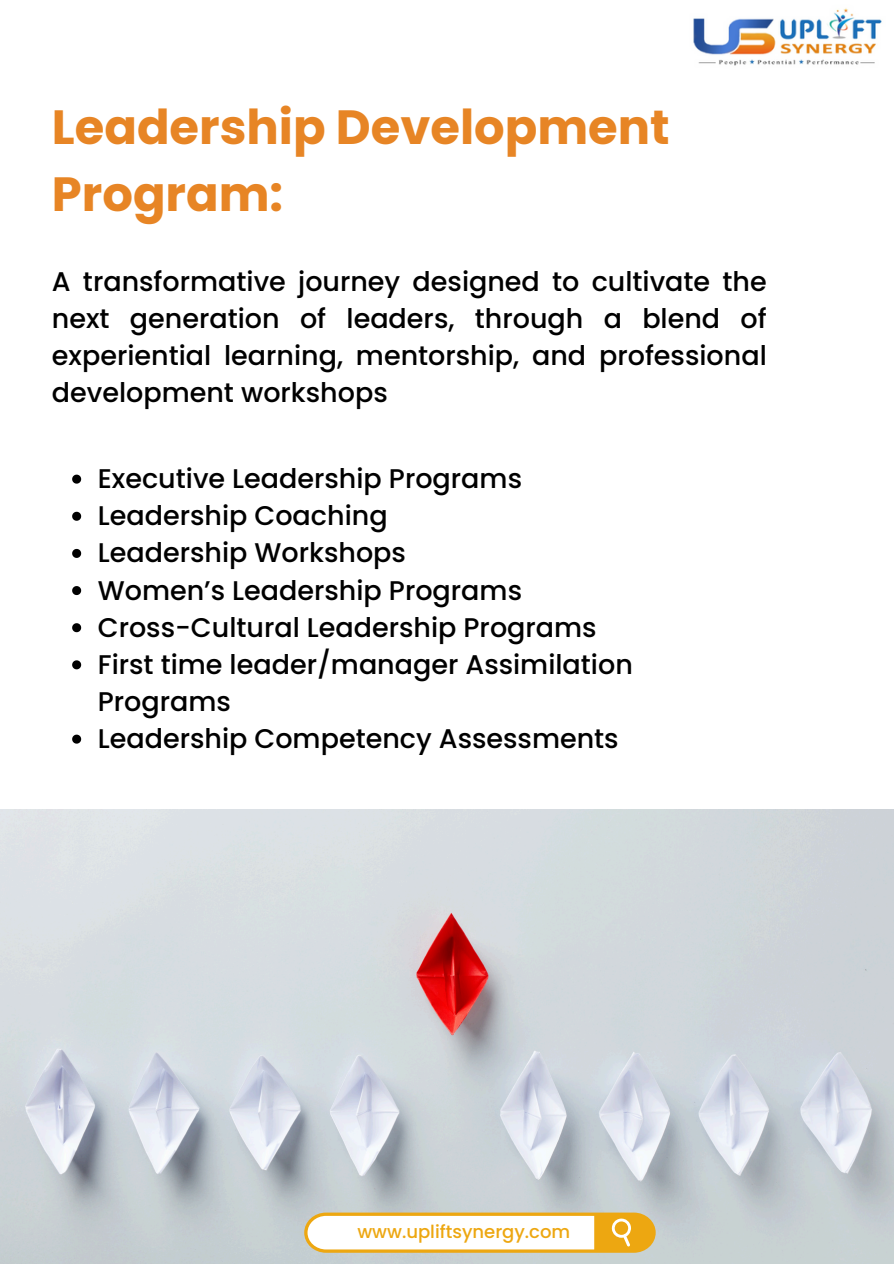
<style>
.page{position:relative;width:894px;height:1264px;background:#fff}
.page>*{position:absolute;margin:0;border:0;box-sizing:border-box;transform-origin:0 0}
.t1{font:700 48px/66.3px "Poppins";color:#e78525}
.t2{font:500 27px/37.2px "Poppins";color:#000;text-align:justify}
.t3{font:500 18px "Poppins";color:#eda711}
</style>
<div class="page">
<img style="left:693px;top:8px;width:189px;height:58px">
<img style="left:0;top:809px;width:893px;height:454px">
<svg style="left:304px;top:1212px;width:351px;height:40px"></svg>
<svg style="left:72px;top:474px;width:9px;height:9px"></svg>
<svg style="left:72px;top:512px;width:9px;height:9px"></svg>
<svg style="left:72px;top:549px;width:9px;height:9px"></svg>
<svg style="left:72px;top:586px;width:9px;height:9px"></svg>
<svg style="left:72px;top:623px;width:9px;height:9px"></svg>
<svg style="left:72px;top:660px;width:9px;height:9px"></svg>
<svg style="left:72px;top:734px;width:9px;height:9px"></svg>
<p class="t1" style="left:52px;top:94px;width:619px">Leadership Development<br>Program:</p>
<p class="t2" style="left:52px;top:263px;width:716px">A transformative journey designed to cultivate the next generation of leaders, through a blend of experiential learning, mentorship, and professional development workshops</p>
<p class="t2" style="left:98px;top:460px;width:425px">Executive Leadership Programs</p>
<p class="t2" style="left:98px;top:497px;width:291px">Leadership Coaching</p>
<p class="t2" style="left:98px;top:534px;width:309px">Leadership Workshops</p>
<p class="t2" style="left:98px;top:571px;width:425px">Women’s Leadership Programs</p>
<p class="t2" style="left:98px;top:608px;width:500px">Cross-Cultural Leadership Programs</p>
<p class="t2" style="left:98px;top:645px;width:536px">First time leader/manager Assimilation<br>Programs</p>
<p class="t2" style="left:98px;top:720px;width:522px">Leadership Competency Assessments</p>
<p class="t3" style="left:357px;top:1219px;width:214px">www.upliftsynergy.com</p>
</div>
